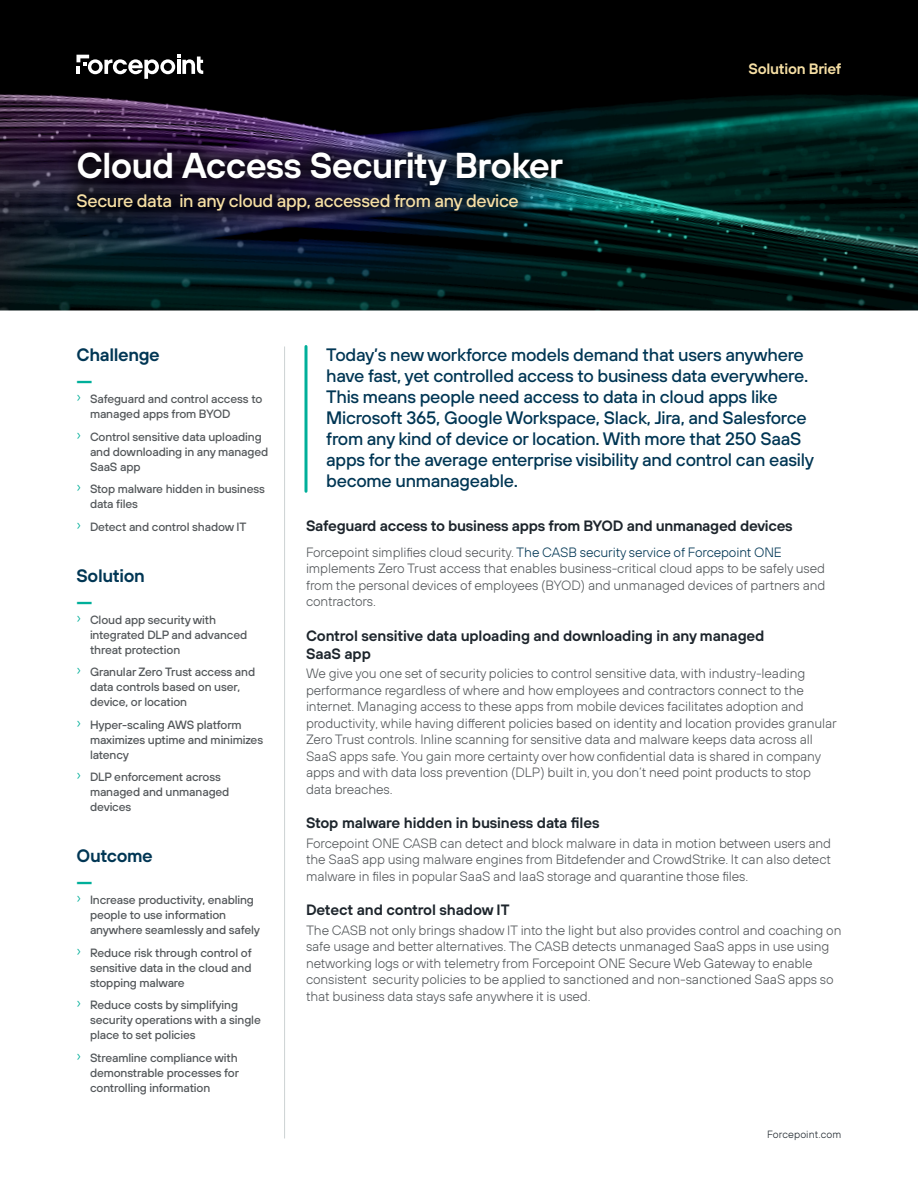
<style>
.page{position:relative;width:918px;height:1188px;background:#fff}
.page>*{position:absolute;margin:0;border:0;box-sizing:border-box;transform-origin:0 0}
.t1{font:600 36px "FP Sans";letter-spacing:-.025em;color:#fff}
.t2{font:600 21px "FP Sans";color:#00af9a}
.t3{font:500 18px/21px "FP Sans";letter-spacing:-.015em;color:#003654}
.t4{font:500 18px "FP Sans";letter-spacing:-.02em;color:#f6dfa4}
.t5{font:600 18px "FP Sans";letter-spacing:-.02em;color:#003654}
.t6{font:600 15px/18px "FP Sans";letter-spacing:-.01em;color:#1d252c}
.t7{font:600 15px "FP Sans";letter-spacing:-.02em;color:#f6dfa4}
.t8{font:300 13.5px/16.5px "FP Sans";letter-spacing:-.01em;color:#53575a}
.t9{font:500 12px/15px "FP Sans";letter-spacing:-.01em;color:#53575a}
.t10{font:300 10.5px "FP Sans";letter-spacing:.01em;color:#1d252c}
.s1{font-weight:300;font-size:15px;color:#00af9a}
.s2{color:#003654}
</style>
<div class="page">
<img style="left:0;top:0;width:918px;height:310px">
<div style="left:56px;top:130px;width:528px;height:103px;background:#000;opacity:.75"></div>
<svg style="left:304px;top:346px;width:4px;height:145px"></svg>
<hr style="left:284px;top:346px;width:1px;height:792px;background:#ccd2d3">
<svg style="left:76px;top:55px;width:127px;height:24px"></svg>
<h1 class="t1" style="left:76px;top:141px;width:488px">Cloud Access Security Broker</h1>
<h3 class="t4" style="left:76px;top:189px;width:444px">Secure data in any cloud app, accessed from any device</h3>
<p class="t7" style="left:749px;top:59px;width:94px">Solution Brief</p>
<h3 class="t5" style="left:76px;top:343px;width:85px">Challenge</h3>
<h2 class="t2" style="left:76px;top:367px;width:17px">—</h2>
<p class="t9" style="left:90px;top:391px;width:174px;text-indent:-14px"><span class="s1">›</span> Safeguard and control access to managed apps from BYOD</p>
<p class="t9" style="left:90px;top:429px;width:180px;text-indent:-14px"><span class="s1">›</span> Control sensitive data uploading and downloading in any managed<br>SaaS app</p>
<p class="t9" style="left:90px;top:481px;width:176px;text-indent:-14px"><span class="s1">›</span> Stop malware hidden in business data files</p>
<p class="t9" style="left:76px;top:519px;width:172px"><span class="s1">›</span> Detect and control shadow IT</p>
<h3 class="t5" style="left:76px;top:563px;width:70px">Solution</h3>
<h2 class="t2" style="left:76px;top:587px;width:17px">—</h2>
<p class="t9" style="left:90px;top:612px;width:159px;text-indent:-14px"><span class="s1">›</span> Cloud app security with integrated DLP and advanced threat protection</p>
<p class="t9" style="left:90px;top:664px;width:167px;text-indent:-14px"><span class="s1">›</span> Granular Zero Trust access and data controls based on user, device, or location</p>
<p class="t9" style="left:90px;top:717px;width:175px;text-indent:-14px"><span class="s1">›</span> Hyper-scaling AWS platform maximizes uptime and minimizes latency</p>
<p class="t9" style="left:90px;top:769px;width:141px;text-indent:-14px"><span class="s1">›</span> DLP enforcement across managed and unmanaged devices</p>
<h3 class="t5" style="left:76px;top:844px;width:78px">Outcome</h3>
<h2 class="t2" style="left:76px;top:868px;width:17px">—</h2>
<p class="t9" style="left:90px;top:892px;width:172px;text-indent:-14px"><span class="s1">›</span> Increase productivity, enabling people to use information anywhere seamlessly and safely</p>
<p class="t9" style="left:90px;top:945px;width:163px;text-align:justify;text-indent:-14px"><span class="s1">›</span> Reduce risk through control of sensitive data in the cloud and stopping malware</p>
<p class="t9" style="left:90px;top:997px;width:172px;text-indent:-14px"><span class="s1">›</span> Reduce costs by simplifying security operations with a single place to set policies</p>
<p class="t9" style="left:90px;top:1050px;width:151px;text-align:justify;text-indent:-14px"><span class="s1">›</span> Streamline compliance with demonstrable processes for controlling information</p>
<p class="t3" style="left:326px;top:344px;width:489px">Today’s new workforce models demand that users anywhere have fast, yet controlled access to business data everywhere.<br>This means people need access to data in cloud apps like Microsoft 365, Google Workspace, Slack, Jira, and Salesforce from any kind of device or location. With more that 250 SaaS apps for the average enterprise visibility and control can easily become unmanageable.</p>
<p class="t6" style="left:306px;top:517px;width:488px">Safeguard access to business apps from BYOD and unmanaged devices</p>
<p class="t8" style="left:306px;top:544px;width:521px">Forcepoint simplifies cloud security. <span class="s2">The CASB security service of Forcepoint ONE </span>implements Zero Trust access that enables business-critical cloud apps to be safely used from the personal devices of employees (BYOD) and unmanaged devices of partners and contractors.</p>
<p class="t6" style="left:306px;top:626px;width:460px">Control sensitive data uploading and downloading in any managed<br>SaaS app</p>
<p class="t8" style="left:306px;top:665px;width:532px">We give you one set of security policies to control sensitive data, with industry-leading performance regardless of where and how employees and contractors connect to the internet. Managing access to these apps from mobile devices facilitates adoption and productivity, while having different policies based on identity and location provides granular Zero Trust controls. Inline scanning for sensitive data and malware keeps data across all SaaS apps safe. You gain more certainty over how confidential data is shared in company apps and with data loss prevention (DLP) built in, you don’t need point products to stop data breaches.</p>
<p class="t6" style="left:306px;top:814px;width:295px">Stop malware hidden in business data files</p>
<p class="t8" style="left:306px;top:835px;width:527px;text-align:justify">Forcepoint ONE CASB can detect and block malware in data in motion between users and the SaaS app using malware engines from Bitdefender and CrowdStrike. It can also detect malware in files in popular SaaS and IaaS storage and quarantine those files.</p>
<p class="t6" style="left:306px;top:901px;width:205px">Detect and control shadow IT</p>
<p class="t8" style="left:306px;top:922px;width:537px">The CASB not only brings shadow IT into the light but also provides control and coaching on safe usage and better alternatives. The CASB detects unmanaged SaaS apps in use using networking logs or with telemetry from Forcepoint ONE Secure Web Gateway to enable consistent security policies to be applied to sanctioned and non-sanctioned SaaS apps so that business data stays safe anywhere it is used.</p>
<p class="t10" style="left:767px;top:1128px;width:76px">Forcepoint.com</p>
</div>
